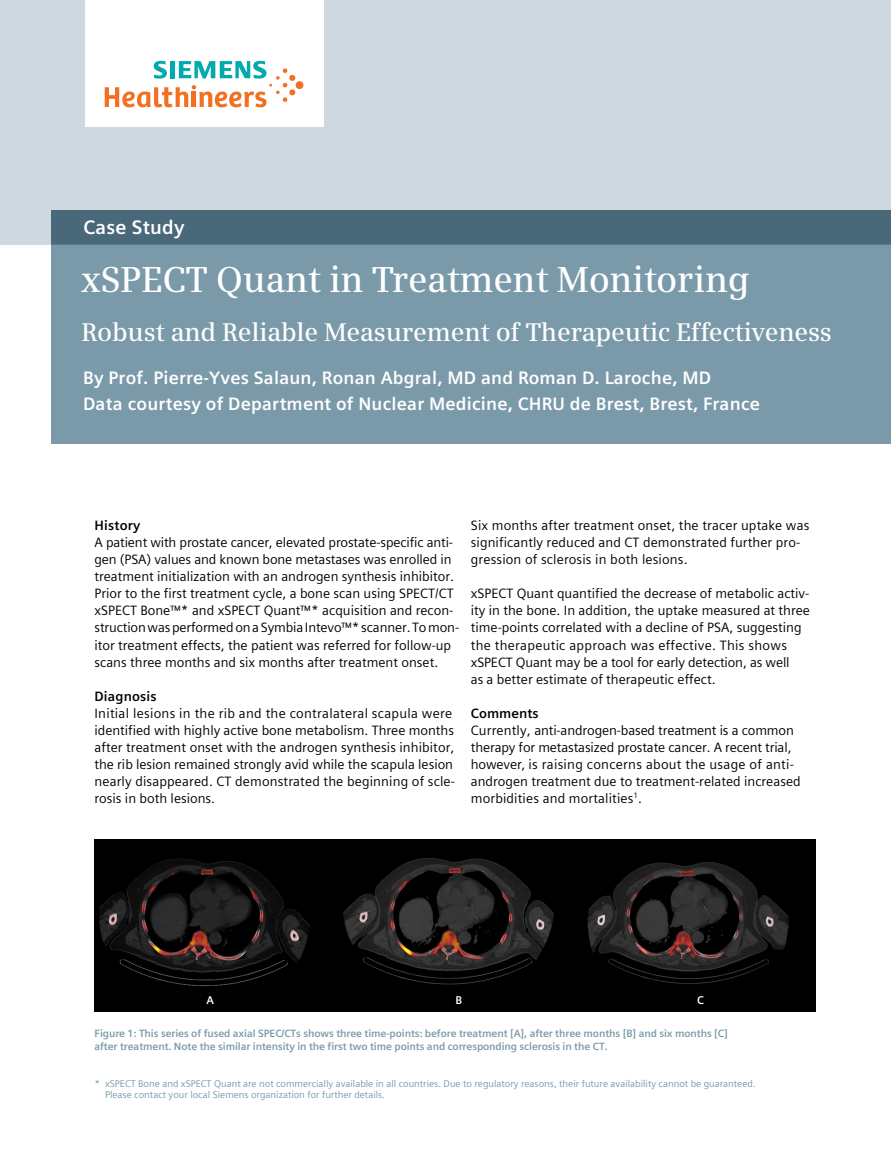
<style>
.page{position:relative;width:891px;height:1175px;background:#fff}
.page>*{position:absolute;margin:0;border:0;box-sizing:border-box;transform-origin:0 0}
.t1{font:600 36px "Siemens Serif";letter-spacing:-.01em;color:#fff}
.t2{font:600 25.5px "Siemens Serif";letter-spacing:-.01em;color:#fff}
.t3{font:700 19.5px "Siemens Sans Global";letter-spacing:.01em;color:#fff}
.t4{font:700 18px "Siemens Sans";letter-spacing:.01em;color:#fff}
.t5{font:700 18px "Siemens Sans Global";letter-spacing:.01em;color:#fff}
.t6{font:13.5px/17px "Siemens Sans Global";color:#000}
.t7{font:700 13.5px "Siemens Sans Global";letter-spacing:.01em;color:#000}
.t8{font:700 11.25px "Siemens Sans";color:#fff}
.t9{font:700 10.5px/12.6px "Siemens Sans Global";letter-spacing:-.01em;color:#7b9aa9}
.t10{font:9.75px/11.7px "Siemens Sans Global";color:#7b9aa9}
</style>
<div class="page">
<div style="left:0;top:0;width:891px;height:244px;background:#ced8de"></div>
<div style="left:85px;top:0;width:238px;height:127px;background:#fff"></div>
<svg style="left:105px;top:61px;width:199px;height:47px"></svg>
<div style="left:51px;top:244px;width:840px;height:200px;background:#7b9aa9"></div>
<div style="left:51px;top:210px;width:840px;height:34px;background:#49687a"></div>
<div style="left:94px;top:839px;width:722px;height:173px;background:#000"></div>
<img style="left:99px;top:858px;width:210px;height:129px">
<img style="left:343px;top:858px;width:211px;height:127px">
<img style="left:587px;top:862px;width:202px;height:122px">
<h3 class="t3" style="left:83px;top:212px;width:103px">Case Study</h3>
<h1 class="t1" style="left:82px;top:258px;width:670px">xSPECT Quant in Treatment Monitoring</h1>
<h2 class="t2" style="left:82px;top:317px;width:752px">Robust and Reliable Measurement of Therapeutic Effectiveness</h2>
<h3 class="t5" style="left:83px;top:364px;width:630px">By Prof. Pierre-Yves Salaun, Ronan Abgral, MD and Roman D. Laroche, MD</h3>
<h3 class="t4" style="left:83px;top:393px;width:678px">Data courtesy of Department of Nuclear Medicine, CHRU de Brest, Brest, France</h3>
<p class="t7" style="left:94px;top:515px;width:48px">History</p>
<p class="t6" style="left:94px;top:534px;width:366px">A patient with prostate cancer, elevated prostate-specific anti&shy;gen (PSA) values and known bone metastases was enrolled in treatment initialization with an androgen synthesis inhibitor.<br>Prior to the first treatment cycle, a bone scan using SPECT/CT xSPECT Bone™* and xSPECT Quant™* acquisition and recon&shy;struction was performed on a Symbia Intevo™* scanner. To mon&shy;itor treatment effects, the patient was referred for follow-up scans three months and six months after treatment onset.</p>
<p class="t7" style="left:94px;top:685px;width:64px">Diagnosis</p>
<p class="t6" style="left:94px;top:704px;width:362px">Initial lesions in the rib and the contralateral scapula were identified with highly active bone metabolism. Three months after treatment onset with the androgen synthesis inhibitor, the rib lesion remained strongly avid while the scapula lesion nearly disappeared. CT demonstrated the beginning of scle&shy;rosis in both lesions.</p>
<p class="t6" style="left:471px;top:517px;width:340px">Six months after treatment onset, the tracer uptake was significantly reduced and CT demonstrated further pro&shy;gression of sclerosis in both lesions.</p>
<p class="t6" style="left:471px;top:585px;width:341px">xSPECT Quant quantified the decrease of metabolic activ&shy;ity in the bone. In addition, the uptake measured at three time-points correlated with a decline of PSA, suggesting the therapeutic approach was effective. This shows xSPECT Quant may be a tool for early detection, as well<br>as a better estimate of therapeutic effect.</p>
<p class="t7" style="left:471px;top:702px;width:69px">Comments</p>
<p class="t6" style="left:471px;top:721px;width:331px">Currently, anti-androgen-based treatment is a common therapy for metastasized prostate cancer. A recent trial, however, is raising concerns about the usage of anti&shy;androgen treatment due to treatment-related increased morbidities and mortalities<sup>1</sup>.</p>
<p class="t8" style="left:207px;top:993px;width:9px">A</p>
<p class="t8" style="left:456px;top:993px;width:8px">B</p>
<p class="t8" style="left:697px;top:993px;width:8px">C</p>
<p class="t9" style="left:94px;top:1027px;width:635px">Figure 1: This series of fused axial SPEC/CTs shows three time-points: before treatment [A], after three months [B] and six months [C] after treatment. Note the similar intensity in the first two time points and corresponding sclerosis in the CT.</p>
<p class="t10" style="left:105px;top:1077px;width:652px;text-indent:-11px">* xSPECT Bone and xSPECT Quant are not commercially available in all countries. Due to regulatory reasons, their future availability cannot be guaranteed.<br>Please contact your local Siemens organization for further details.</p>
</div>
